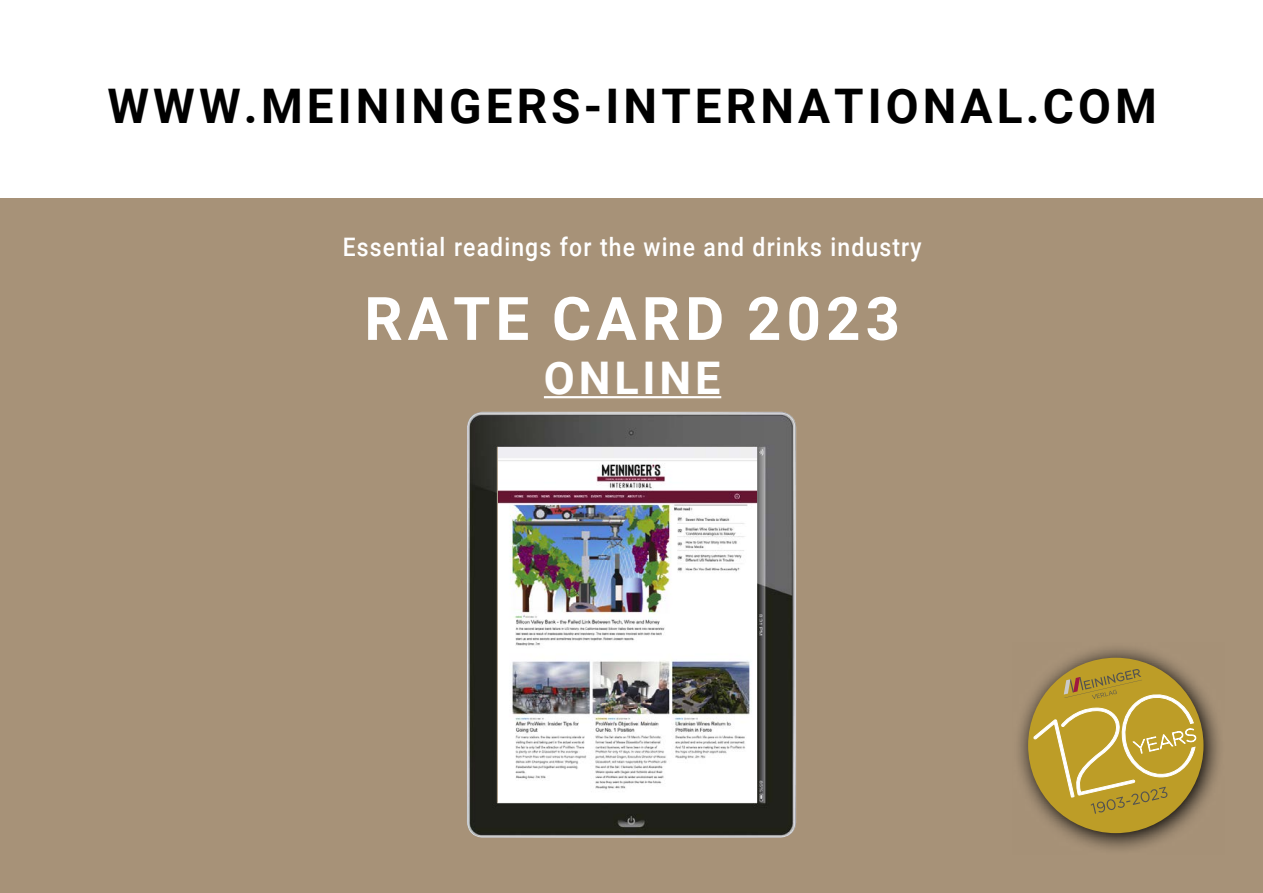
<style>
.page{position:relative;width:1263px;height:893px;background:#fff}
.page>*{position:absolute;margin:0;border:0;box-sizing:border-box;transform-origin:0 0}
.t1{font:700 60px "Roboto";letter-spacing:.085em;color:#fff}
.t2{font:700 47.7px "Roboto";letter-spacing:.085em;color:#000}
.t3{font:700 45px "Roboto";letter-spacing:.085em;color:#fff}
.t4{font:500 25.5px "Roboto";letter-spacing:.05em;color:#fff;scale:.9 1}
</style>
<div class="page">
<div style="left:0;top:198px;width:1263px;height:695px;background:#a79278"></div>
<img style="left:467px;top:412px;width:330px;height:426px">
<hr style="left:544px;top:396px;width:177px;height:2px;background:#fff">
<svg style="left:1018px;top:648px;width:201px;height:202px"></svg>
<div style="left:1028px;top:658px;width:175px;height:175px;background:#bd9d27;border-radius:50%"></div>
<svg style="left:1033px;top:669px;width:163px;height:145px"></svg>
<h2 class="t2" style="left:107px;top:72px;width:1051px">WWW.MEININGERS-INTERNATIONAL.COM</h2>
<p class="t4" style="left:343px;top:229px;width:644px">Essential readings for the wine and drinks industry</p>
<h1 class="t1" style="left:364px;top:277px;width:537px">RATE CARD 2023</h1>
<h3 class="t3" style="left:544px;top:346px;width:178px">ONLINE</h3>
</div>
